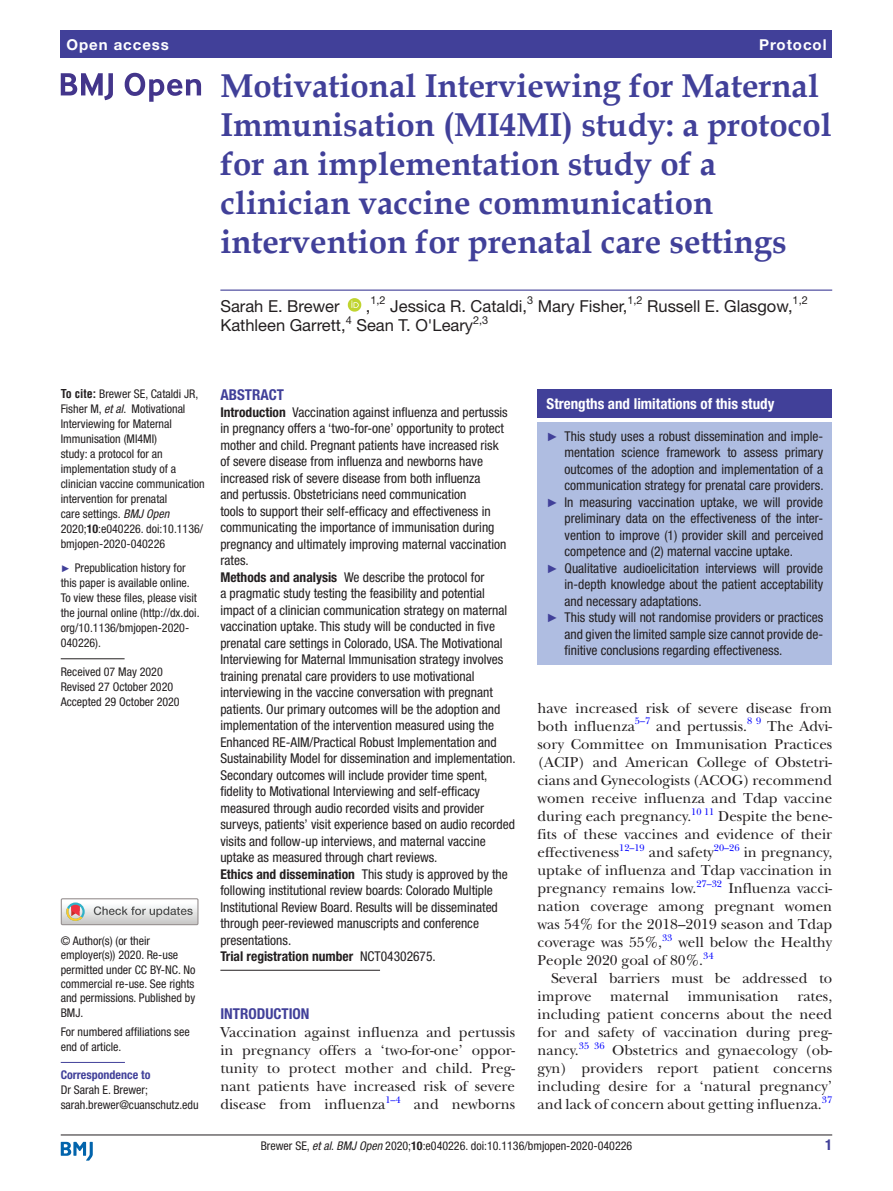
<style>
.page{position:relative;width:893px;height:1191px;background:#fff}
.page>*{position:absolute;margin:0;border:0;box-sizing:border-box;transform-origin:0 0}
.t1{font:700 33px/39px "Book Antiqua";color:#414099}
.t2{font:16.5px "Helvetica Neue LT Std";color:#231f20}
.t3{font:15px/18px "New Baskerville";color:#231f20;text-align:justify}
.t4{font:700 condensed 15px "Helvetica Neue LT Std";color:#fff}
.t5{font:700 condensed 15px "Helvetica Neue LT Std";color:#414099}
.t6{font:700 15px "Helvetica Neue LT Std";letter-spacing:.065em;color:#fff}
.t7{font:condensed 13.5px/16.5px "Helvetica Neue LT Std";color:#231f20}
.t8{font:condensed 12px/15px "Helvetica Neue LT Std";color:#231f20}
.t9{font:700 condensed 12px "Helvetica Neue LT Std";color:#414099}
.t10{font:10.95px "Helvetica Neue LT Std";color:#231f20}
.t11{font:9.9px "New Baskerville";color:#00f}
.s1{font-family:"Helvetica LT Std";font-weight:700}
.s2{font-style:italic}
.s3{font-weight:700}
.s4{font-family:"Arial";font-stretch:normal;font-size:9.75px;color:#414099}
.s5{font-family:"Arial";font-stretch:normal;font-size:12px;color:#414099}
</style>
<div class="page">
<hr style="left:61px;top:1134px;width:771px;height:1px;background:#231f20">
<svg style="left:61px;top:1141px;width:32px;height:19px"></svg>
<div style="left:61px;top:31px;width:771px;height:27px;background:#414099"></div>
<hr style="left:220px;top:289px;width:612px;height:2px;background:#414099">
<svg style="left:348px;top:298px;width:13px;height:14px"></svg>
<hr style="left:61px;top:658px;width:64px;height:1px;background:#231f20">
<hr style="left:61px;top:1062px;width:64px;height:1px;background:#414099">
<svg style="left:61px;top:73px;width:52px;height:27px"></svg>
<svg style="left:125px;top:73px;width:76px;height:29px"></svg>
<div style="left:61px;top:898px;width:138px;height:27px;border:1px solid #969090"></div>
<svg style="left:61px;top:898px;width:137px;height:26px"></svg>
<hr style="left:220px;top:970px;width:160px;height:1px;background:#231f20">
<div style="left:538px;top:389px;width:294px;height:29px;background:#414099"></div>
<div style="left:538px;top:422px;width:294px;height:242px;background:#afbde1"></div>
<p class="t6" style="left:66px;top:35px;width:104px">Open access</p>
<p class="t6" style="left:759px;top:35px;width:69px">Protocol</p>
<h1 class="t1" style="left:220px;top:66px;width:613px">Motivational Interviewing for Maternal Immunisation (MI4MI) study: a protocol for an implementation study of a clinician vaccine communication intervention for prenatal care settings</h1>
<p class="t2" style="left:220px;top:296px;width:121px">Sarah E. Brewer</p>
<p class="t2" style="left:366px;top:296px;width:6px">,</p>
<p class="t10" style="left:370px;top:294px;width:17px">1,2</p>
<p class="t2" style="left:390px;top:296px;width:138px">Jessica R. Cataldi,</p>
<p class="t10" style="left:527px;top:294px;width:8px">3</p>
<p class="t2" style="left:538px;top:296px;width:91px">Mary Fisher,</p>
<p class="t10" style="left:627px;top:294px;width:17px">1,2</p>
<p class="t2" style="left:647px;top:296px;width:147px">Russell E. Glasgow,</p>
<p class="t10" style="left:793px;top:294px;width:17px">1,2</p>
<p class="t2" style="left:220px;top:315px;width:127px">Kathleen Garrett,</p>
<p class="t10" style="left:346px;top:313px;width:8px">4</p>
<p class="t2" style="left:356px;top:315px;width:118px">Sean T. O'Leary</p>
<p class="t10" style="left:473px;top:313px;width:17px">2,3</p>
<p class="t8" style="left:61px;top:386px;width:146px"><span class="s1">To cite:</span> Brewer SE, Cataldi JR,<br>Fisher M, <span class="s2">et al</span>. Motivational<br>Interviewing for Maternal<br>Immunisation (MI4MI)<br>study: a protocol for an implementation study of a clinician vaccine communication intervention for prenatal<br>care settings. <span class="s2">BMJ Open<br></span>2020;<span class="s3">10</span>:e040226. doi:10.1136/ bmjopen-2020-040226</p>
<p class="t8" style="left:61px;top:560px;width:140px"><span class="s4">►</span> Prepublication history for this paper is available online.<br>To view these files, please visit the journal online (http://dx.doi. org/10.1136/bmjopen-2020-<br>040226).</p>
<p class="t8" style="left:61px;top:664px;width:120px">Received 07 May 2020<br>Revised 27 October 2020<br>Accepted 29 October 2020</p>
<p class="t8" style="left:61px;top:933px;width:136px;line-height:14.4px">© Author(s) (or their employer(s)) 2020. Re-use permitted under CC BY-NC. No commercial re-use. See rights and permissions. Published by<br>BMJ.</p>
<p class="t8" style="left:61px;top:1024px;width:130px">For numbered affiliations see end of article.</p>
<p class="t9" style="left:61px;top:1067px;width:91px">Correspondence to</p>
<p class="t8" style="left:61px;top:1082px;width:139px">Dr Sarah E. Brewer; sarah.brewer@cuanschutz.edu</p>
<p class="t5" style="left:220px;top:386px;width:65px">ABSTRACT</p>
<p class="t7" style="left:220px;top:403px;width:297px"><span class="s3">Introduction</span> Vaccination against influenza and pertussis in pregnancy offers a ‘two-for-one’ opportunity to protect mother and child. Pregnant patients have increased risk<br>of severe disease from influenza and newborns have increased risk of severe disease from both influenza<br>and pertussis. Obstetricians need communication<br>tools to support their self-efficacy and effectiveness in communicating the importance of immunisation during pregnancy and ultimately improving maternal vaccination rates.<br><span class="s3">Methods and analysis</span> We describe the protocol for<br>a pragmatic study testing the feasibility and potential impact of a clinician communication strategy on maternal vaccination uptake. This study will be conducted in five prenatal care settings in Colorado, USA. The Motivational Interviewing for Maternal Immunisation strategy involves training prenatal care providers to use motivational interviewing in the vaccine conversation with pregnant patients. Our primary outcomes will be the adoption and implementation of the intervention measured using the Enhanced RE-AIM/Practical Robust Implementation and Sustainability Model for dissemination and implementation.<br>Secondary outcomes will include provider time spent, fidelity to Motivational Interviewing and self-efficacy measured through audio recorded visits and provider surveys, patients’ visit experience based on audio recorded visits and follow-up interviews, and maternal vaccine uptake as measured through chart reviews.<br><span class="s3">Ethics and dissemination</span> This study is approved by the following institutional review boards: Colorado Multiple Institutional Review Board. Results will be disseminated through peer-reviewed manuscripts and conference presentations.<br><span class="s3">Trial registration number</span> NCT04302675.</p>
<p class="t5" style="left:220px;top:1005px;width:91px">INTRODUCTION</p>
<p class="t3" style="left:220px;top:1023px;width:296px">Vaccination against influenza and pertussis in pregnancy offers a ‘two-for-one’ oppor&shy;tunity to protect mother and child. Preg&shy;nant patients have increased risk of severe disease from influenza<sup>1–4</sup></p>
<p class="t3" style="left:414px;top:1095px;width:103px">and newborns</p>
<p class="t4" style="left:547px;top:395px;width:229px">Strengths and limitations of this study</p>
<p class="t7" style="left:547px;top:428px;width:278px"><span class="s5">►</span> This study uses a robust dissemination and imple-</p>
<p class="t7" style="left:565px;top:444px;width:260px">mentation science framework to assess primary</p>
<p class="t7" style="left:565px;top:461px;width:260px">outcomes of the adoption and implementation of a</p>
<p class="t7" style="left:565px;top:477px;width:261px">communication strategy for prenatal care providers.</p>
<p class="t7" style="left:547px;top:494px;width:278px"><span class="s5">►</span> In measuring vaccination uptake, we will provide</p>
<p class="t7" style="left:565px;top:510px;width:260px">preliminary data on the effectiveness of the inter-</p>
<p class="t7" style="left:565px;top:527px;width:260px">vention to improve (1) provider skill and perceived</p>
<p class="t7" style="left:565px;top:543px;width:230px">competence and (2) maternal vaccine uptake.</p>
<p class="t7" style="left:547px;top:560px;width:278px"><span class="s5">►</span> Qualitative audioelicitation interviews will provide</p>
<p class="t7" style="left:565px;top:576px;width:260px">in-depth knowledge about the patient acceptability</p>
<p class="t7" style="left:565px;top:593px;width:139px">and necessary adaptations.</p>
<p class="t7" style="left:547px;top:609px;width:278px"><span class="s5">►</span> This study will not randomise providers or practices</p>
<p class="t7" style="left:565px;top:626px;width:260px">and given the limited sample size cannot provide de-</p>
<p class="t7" style="left:565px;top:642px;width:219px">finitive conclusions regarding effectiveness.</p>
<p class="t3" style="left:538px;top:699px;width:296px">have increased risk of severe disease from both influenza<sup>5–7</sup> and pertussis.</p>
<p class="t11" style="left:747px;top:715px;width:16px">8 9</p>
<p class="t3" style="left:538px;top:717px;width:296px;text-indent:230px">The Advi&shy;sory Committee on Immunisation Practices (ACIP) and American College of Obstetri&shy;cians and Gynecologists (ACOG) recommend women receive influenza and Tdap vaccine during each pregnancy.</p>
<p class="t11" style="left:691px;top:805px;width:25px">10 11</p>
<p class="t3" style="left:538px;top:807px;width:296px;text-indent:181px">Despite the bene&shy;fits of these vaccines and evidence of their effectiveness</p>
<p class="t11" style="left:619px;top:841px;width:27px">12–19</p>
<p class="t3" style="left:649px;top:843px;width:67px">and safety</p>
<p class="t11" style="left:714px;top:841px;width:27px">20–26</p>
<p class="t3" style="left:538px;top:843px;width:296px;text-indent:206px">in pregnancy, uptake of influenza and Tdap vaccination in pregnancy remains low.</p>
<p class="t11" style="left:696px;top:877px;width:27px">27–32</p>
<p class="t3" style="left:538px;top:879px;width:296px;text-indent:191px">Influenza vacci&shy;nation coverage among pregnant women was 54% for the 2018–2019 season and Tdap coverage was 55%,</p>
<p class="t11" style="left:662px;top:931px;width:12px">33</p>
<p class="t3" style="left:538px;top:933px;width:296px;text-indent:141px">well below the Healthy<br>People 2020 goal of 80%.</p>
<p class="t11" style="left:703px;top:949px;width:12px">34</p>
<p class="t3" style="left:538px;top:969px;width:296px;text-indent:14px">Several barriers must be addressed to improve maternal immunisation rates, including patient concerns about the need for and safety of vaccination during preg&shy;nancy.<sup>35</sup> <sup>36</sup></p>
<p class="t3" style="left:538px;top:1041px;width:296px;text-indent:75px">Obstetrics and gynaecology (ob&shy;gyn) providers report patient concerns including desire for a ‘natural pregnancy’ and lack of concern about getting influenza.</p>
<p class="t11" style="left:822px;top:1093px;width:12px">37</p>
<p class="t8" style="left:261px;top:1137px;width:373px">Brewer SE, <span class="s2">et al</span>. <span class="s2">BMJ Open</span> 2020;<span class="s3">10</span>:e040226. doi:10.1136/bmjopen-2020-040226</p>
<p class="t5" style="left:825px;top:1135px;width:9px">1</p>
</div>
